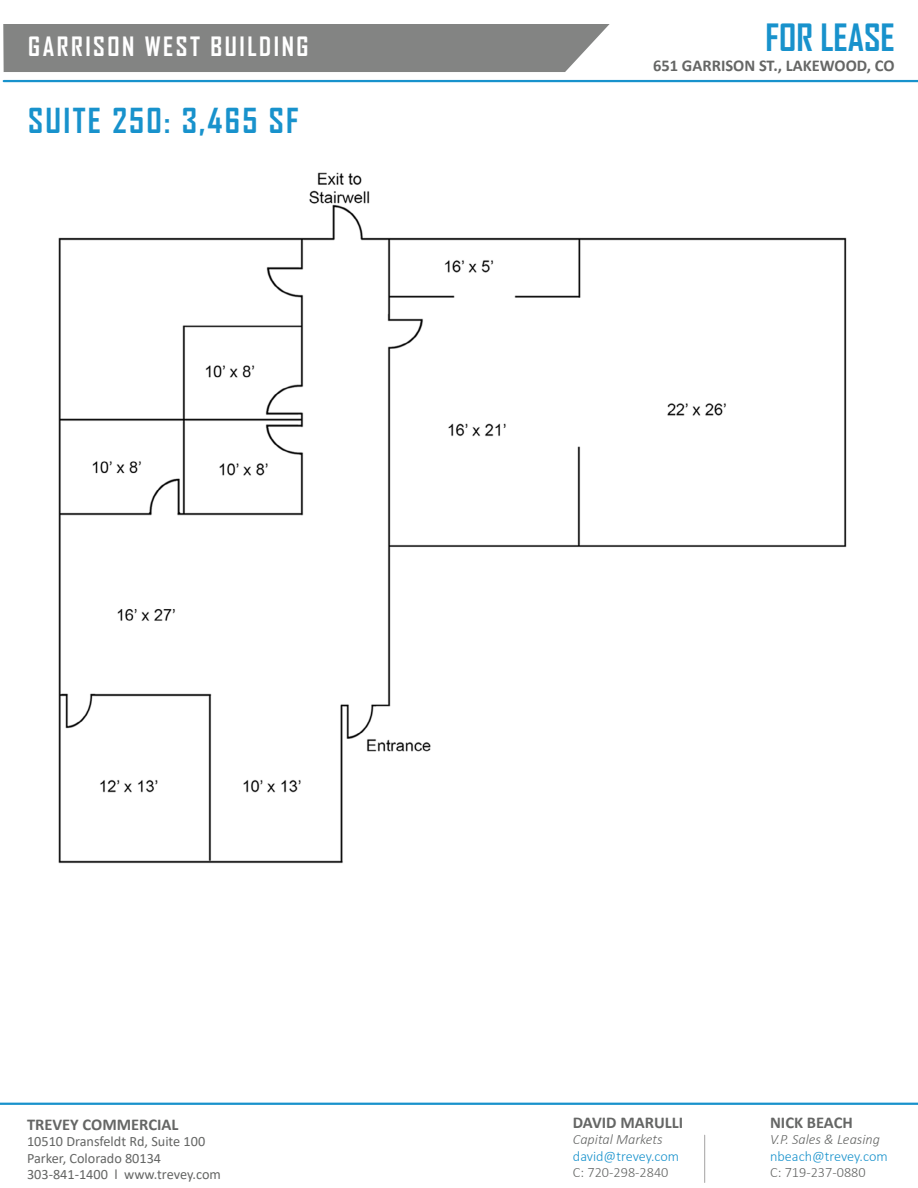
<style>
.page{position:relative;width:918px;height:1188px;background:#fff}
.page>*{position:absolute;margin:0;border:0;box-sizing:border-box;transform-origin:0 0}
.t1{font:700 36px "Agency FB";color:#1892cc}
.t2{font:700 33px "Agency FB";letter-spacing:.07em;color:#1892cc}
.t3{font:700 25.5px "Agency FB";letter-spacing:.1em;color:#fff}
.t4{font:700 16.5px "Calibri";color:#656665}
.t5{font:14.25px/16.5px "Calibri";color:#656665}
.t6{font:300 14.25px "Calibri";color:#1892cc}
.t7{font:italic 300 14.25px "Calibri";color:#656665}
.t8{font:300 14.25px "Calibri";color:#656665}
</style>
<div class="page">
<img style="left:58px;top:172px;width:789px;height:692px">
<hr style="left:704px;top:1135px;width:1px;height:48px;background:#a4a2a2">
<hr style="left:0;top:1103px;width:918px;height:2px;background:#1892cc">
<div style="left:3px;top:24px;width:607px;height:48px;background:#838483"></div>
<hr style="left:4px;top:80px;width:914px;height:2px;background:#1892cc">
<h3 class="t3" style="left:28px;top:31px;width:282px">GARRISON WEST BUILDING</h3>
<h2 class="t2" style="left:28px;top:100px;width:272px">SUITE 250: 3,465 SF</h2>
<h1 class="t1" style="left:766px;top:15px;width:131px">FOR LEASE</h1>
<p class="t4" style="left:653px;top:54px;width:243px">651 GARRISON ST., LAKEWOOD, CO</p>
<p class="t4" style="left:27px;top:1112px;width:153px">TREVEY COMMERCIAL</p>
<p class="t5" style="left:27px;top:1133px;width:195px">10510 Dransfeldt Rd, Suite 100<br>Parker, Colorado 80134<br>303-841-1400 l www.trevey.com</p>
<p class="t4" style="left:573px;top:1110px;width:112px">DAVID MARULLI</p>
<p class="t7" style="left:573px;top:1130px;width:91px">Capital Markets</p>
<p class="t6" style="left:573px;top:1147px;width:108px">david@trevey.com</p>
<p class="t8" style="left:573px;top:1163px;width:97px">C: 720-298-2840</p>
<p class="t4" style="left:770px;top:1110px;width:84px">NICK BEACH</p>
<p class="t7" style="left:770px;top:1130px;width:111px">V.P. Sales &amp; Leasing</p>
<p class="t6" style="left:770px;top:1147px;width:119px">nbeach@trevey.com</p>
<p class="t8" style="left:770px;top:1163px;width:97px">C: 719-237-0880</p>
</div>
